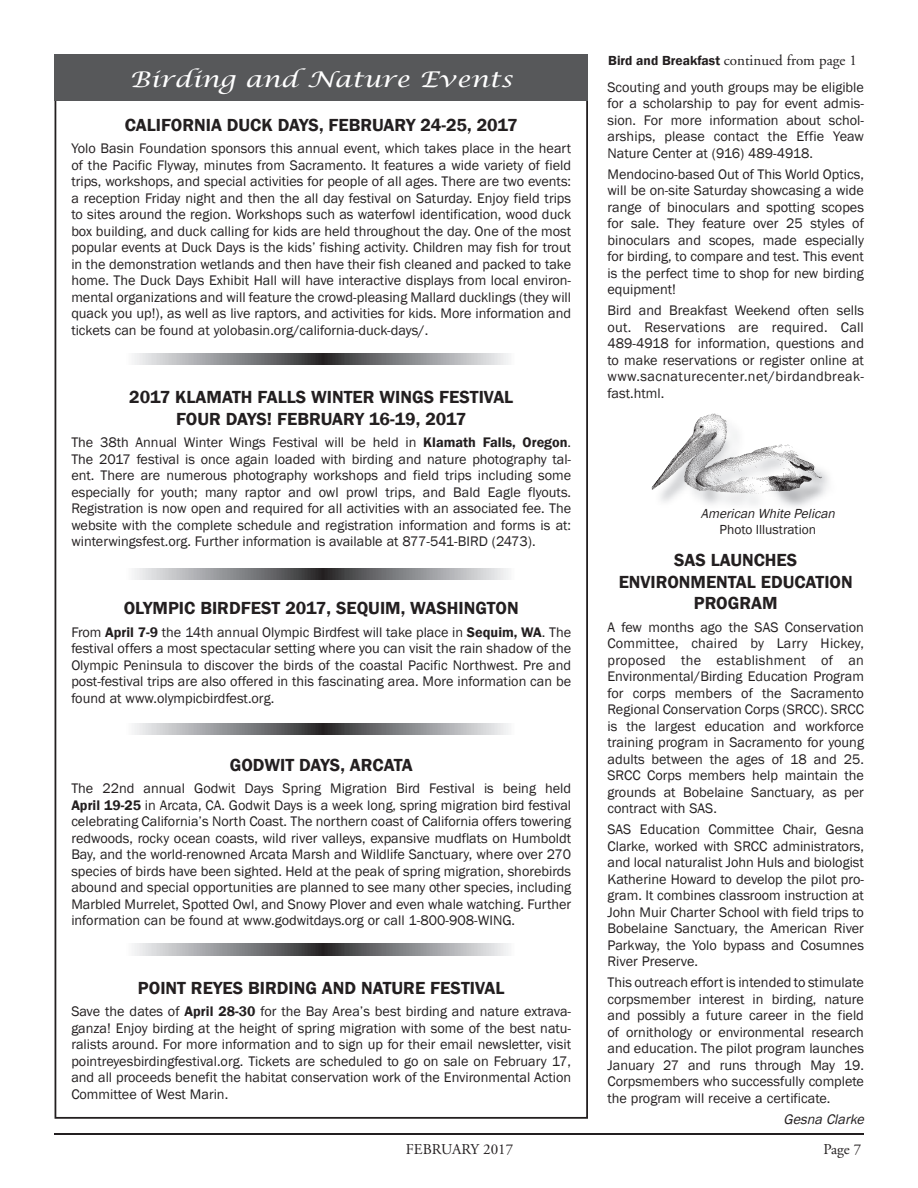
<style>
.page{position:relative;width:918px;height:1188px;background:#fff}
.page>*{position:absolute;margin:0;border:0;box-sizing:border-box;transform-origin:0 0}
.t1{font:italic 21.75px "Lucida Calligraphy";letter-spacing:-.005em;color:#fff;scale:1.2 1}
.t2{font:600 18px/21.8px "Franklin Gothic";color:#231f20;text-align:center}
.t3{font:15px "Adobe Garamond";color:#231f20}
.t4{font:14.25px/16.5px "Franklin Gothic";color:#231f20;text-align:justify}
.t5{font:italic 14.25px "Franklin Gothic";color:#231f20}
.t6{font:italic 13.5px "Franklin Gothic";color:#231f20}
.t7{font:13.5px "Franklin Gothic";color:#231f20}
.s1{font-weight:600}
.s2{font-family:"Franklin Gothic";font-weight:600;font-size:13.5px}
</style>
<div class="page">
<hr style="left:54px;top:1133px;width:810px;height:2px;background:#231f20">
<svg style="left:55px;top:101px;width:533px;height:1018px"></svg>
<div style="left:54px;top:54px;width:534px;height:47px;background:#57585a"></div>
<svg style="left:124px;top:354px;width:394px;height:11px"></svg>
<svg style="left:124px;top:568px;width:394px;height:11px"></svg>
<svg style="left:124px;top:723px;width:394px;height:11px"></svg>
<svg style="left:124px;top:944px;width:394px;height:11px"></svg>
<img style="left:654px;top:417px;width:175px;height:90px">
<img style="left:705px;top:413px;width:42px;height:55px">
<h1 class="t1" style="left:130px;top:66px;width:321px">Birding and Nature Events</h1>
<p class="t2" style="left:125px;top:114px;width:395px">CALIFORNIA DUCK DAYS, FEBRUARY 24-25, 2017</p>
<p class="t4" style="left:71px;top:141px;width:501px">Yolo Basin Foundation sponsors this annual event, which takes place in the heart of the Pacific Flyway, minutes from Sacramento. It features a wide variety of field trips, workshops, and special activities for people of all ages. There are two events: a reception Friday night and then the all day festival on Saturday. Enjoy field trips to sites around the region. Workshops such as waterfowl identification, wood duck box building, and duck calling for kids are held throughout the day. One of the most popular events at Duck Days is the kids’ fishing activity. Children may fish for trout in the demonstration wetlands and then have their fish cleaned and packed to take home. The Duck Days Exhibit Hall will have interactive displays from local environ&shy;mental organizations and will feature the crowd-pleasing Mallard ducklings (they will quack you up!), as well as live raptors, and activities for kids. More information and tickets can be found at yolobasin.org/california-duck-days/.</p>
<p class="t2" style="left:129px;top:386px;width:386px">2017 KLAMATH FALLS WINTER WINGS FESTIVAL<br>FOUR DAYS! FEBRUARY 16-19, 2017</p>
<p class="t4" style="left:71px;top:434px;width:501px">The 38th Annual Winter Wings Festival will be held in <span class="s1">Klamath Falls, Oregon</span>.<br>The 2017 festival is once again loaded with birding and nature photography tal&shy;ent. There are numerous photography workshops and field trips including some especially for youth; many raptor and owl prowl trips, and Bald Eagle flyouts.<br>Registration is now open and required for all activities with an associated fee. The website with the complete schedule and registration information and forms is at: winterwingsfest.org. Further information is available at 877-541-BIRD (2473).</p>
<p class="t2" style="left:124px;top:598px;width:397px">OLYMPIC BIRDFEST 2017, SEQUIM, WASHINGTON</p>
<p class="t4" style="left:71px;top:624px;width:501px">From <span class="s1">April 7-9</span> the 14th annual Olympic Birdfest will take place in <span class="s1">Sequim, WA</span>. The festival offers a most spectacular setting where you can visit the rain shadow of the Olympic Peninsula to discover the birds of the coastal Pacific Northwest. Pre and post-festival trips are also offered in this fascinating area. More information can be found at www.olympicbirdfest.org.</p>
<p class="t2" style="left:230px;top:754px;width:184px">GODWIT DAYS, ARCATA</p>
<p class="t4" style="left:71px;top:781px;width:501px">The 22nd annual Godwit Days Spring Migration Bird Festival is being held <span class="s1">April 19-25</span> in Arcata, CA. Godwit Days is a week long, spring migration bird festival celebrating California’s North Coast. The northern coast of California offers towering redwoods, rocky ocean coasts, wild river valleys, expansive mudflats on Humboldt Bay, and the world-renowned Arcata Marsh and Wildlife Sanctuary, where over 270 species of birds have been sighted. Held at the peak of spring migration, shorebirds abound and special opportunities are planned to see many other species, including Marbled Murrelet, Spotted Owl, and Snowy Plover and even whale watching. Further information can be found at www.godwitdays.org or call 1-800-908-WING.</p>
<p class="t2" style="left:138px;top:977px;width:368px">POINT REYES BIRDING AND NATURE FESTIVAL</p>
<p class="t4" style="left:71px;top:1003px;width:501px">Save the dates of <span class="s1">April 28-30</span> for the Bay Area’s best birding and nature extrava&shy;ganza! Enjoy birding at the height of spring migration with some of the best natu&shy;ralists around. For more information and to sign up for their email newsletter, visit pointreyesbirdingfestival.org. Tickets are scheduled to go on sale on February 17, and all proceeds benefit the habitat conservation work of the Environmental Action Committee of West Marin.</p>
<p class="t3" style="left:608px;top:52px;width:250px"><span class="s2">Bird and Breakfast</span> continued from page 1</p>
<p class="t4" style="left:608px;top:79px;width:258px">Scouting and youth groups may be eligible for a scholarship to pay for event admis&shy;sion. For more information about schol&shy;arships, please contact the Effie Yeaw Nature Center at (916) 489-4918.</p>
<p class="t4" style="left:608px;top:166px;width:258px">Mendocino-based Out of This World Optics, will be on-site Saturday showcasing a wide range of binoculars and spotting scopes for sale. They feature over 25 styles of binoculars and scopes, made especially for birding, to compare and test. This event is the perfect time to shop for new birding equipment!</p>
<p class="t4" style="left:608px;top:303px;width:258px">Bird and Breakfast Weekend often sells out. Reservations are required. Call 489-4918 for information, questions and to make reservations or register online at www.sacnaturecenter.net/birdandbreak&shy;fast.html.</p>
<p class="t6" style="left:701px;top:505px;width:139px">American White Pelican</p>
<p class="t7" style="left:720px;top:521px;width:98px">Photo Illustration</p>
<p class="t2" style="left:619px;top:549px;width:236px">SAS LAUNCHES<br>ENVIRONMENTAL EDUCATION<br>PROGRAM</p>
<p class="t4" style="left:608px;top:619px;width:258px">A few months ago the SAS Conservation Committee, chaired by Larry Hickey, proposed the establishment of an Environmental/Birding Education Program for corps members of the Sacramento Regional Conservation Corps (SRCC). SRCC is the largest education and workforce training program in Sacramento for young adults between the ages of 18 and 25.<br>SRCC Corps members help maintain the grounds at Bobelaine Sanctuary, as per contract with SAS.</p>
<p class="t4" style="left:608px;top:822px;width:258px">SAS Education Committee Chair, Gesna Clarke, worked with SRCC administrators, and local naturalist John Huls and biologist Katherine Howard to develop the pilot pro&shy;gram. It combines classroom instruction at John Muir Charter School with field trips to Bobelaine Sanctuary, the American River Parkway, the Yolo bypass and Cosumnes River Preserve.</p>
<p class="t4" style="left:608px;top:975px;width:258px">This outreach effort is intended to stimulate corpsmember interest in birding, nature and possibly a future career in the field of ornithology or environmental research and education. The pilot program launches January 27 and runs through May 19.<br>Corpsmembers who successfully complete the program will receive a certificate.</p>
<p class="t5" style="left:784px;top:1110px;width:86px">Gesna Clarke</p>
<p class="t3" style="left:406px;top:1141px;width:109px">FEBRUARY 2017</p>
<p class="t3" style="left:823px;top:1141px;width:39px">Page 7</p>
</div>
